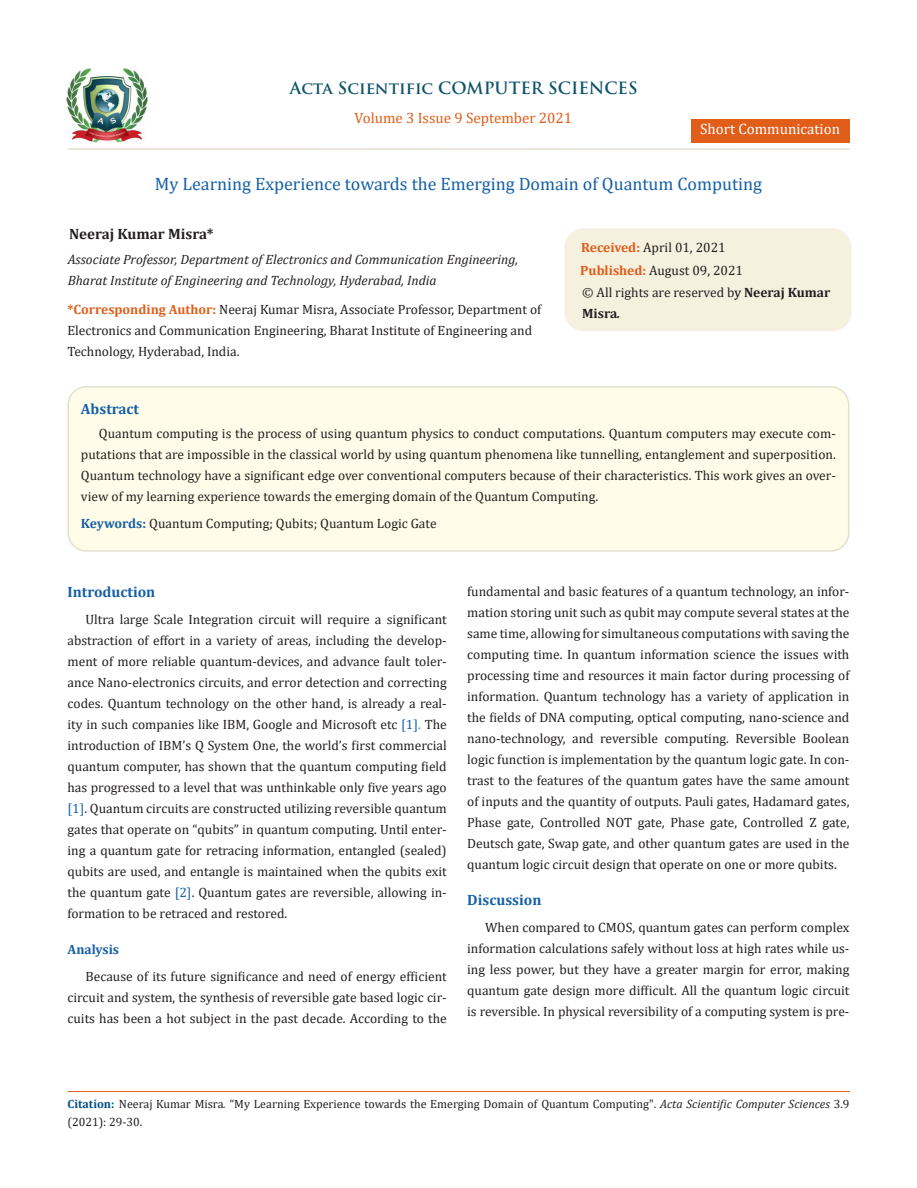
<style>
.page{position:relative;width:917px;height:1188px;background:#fff}
.page>*{position:absolute;margin:0;border:0;box-sizing:border-box;transform-origin:0 0}
.t1{font:18px "Cambria";color:#1560a6}
.t2{font:700 16.5px "Trajan Pro";color:#0e546a}
.t3{font:700 15px "Cambria";color:#1560a6}
.t4{font:15px "Cambria";color:#e05d1a}
.t5{font:15px "Cambria";color:#fff}
.t6{font:700 15px "Cambria";color:#231f20}
.t7{font:13.5px/21px "Cambria";color:#231f20;text-align:justify}
.t8{font:italic 13.5px/21px "Cambria";color:#231f20}
.t9{font:700 13.5px "Cambria";color:#1560a6}
.t10{font:12px/18px "Cambria";color:#231f20}
.s1{font-weight:700;color:#e05d1a}
.s2{color:#000}
.s3{font-weight:700}
.s4{font-weight:700;font-style:italic}
.s5{font-weight:700;color:#1560a6}
.s6{color:#1560a6}
.s7{color:#4472c4}
.s8{font-weight:700;color:#035089}
.s9{font-style:italic}
</style>
<div class="page">
<img style="left:67px;top:68px;width:80px;height:74px">
<div style="left:690px;top:119px;width:159px;height:23px;background:#e05d1a"></div>
<div style="left:565px;top:229px;width:285px;height:101px;background:#f6f0df;border-radius:18px"></div>
<div style="left:564px;top:228px;width:287px;height:103px;border:2px solid #f6f0df;border-radius:18px"></div>
<div style="left:68px;top:387px;width:780px;height:164px;background:#fffde9;border-radius:18px"></div>
<div style="left:67px;top:386px;width:782px;height:166px;border:2px solid #e5dfce;border-radius:18px"></div>
<hr style="left:68px;top:1091px;width:781px;height:1px;background:#e05d1a">
<hr style="left:67px;top:148px;width:782px;height:2px;background:#e5dfce">
<p class="t2" style="left:290px;top:77px;width:349px">Acta Scientific COMPUTER SCIENCES</p>
<p class="t4" style="left:354px;top:109px;width:219px">Volume 3 Issue 9 September 2021</p>
<p class="t5" style="left:700px;top:120px;width:141px">Short Communication</p>
<p class="t1" style="left:155px;top:173px;width:609px">My Learning Experience towards the Emerging Domain of Quantum Computing</p>
<p class="t6" style="left:69px;top:223px;width:146px">Neeraj Kumar Misra*</p>
<p class="t8" style="left:68px;top:248px;width:452px">Associate Professor, Department of Electronics and Communication Engineering,<br>Bharat Institute of Engineering and Technology, Hyderabad, India</p>
<p class="t7" style="left:67px;top:299px;width:475px;text-align:left"><span class="s1">*Corresponding Author:</span> Neeraj Kumar Misra, Associate Professor, Department of<br>Electronics and Communication Engineering, Bharat Institute of Engineering and<br>Technology, Hyderabad, India.</p>
<p class="t7" style="left:581px;top:237px;width:146px"><span class="s1">Received:</span> April 01, 2021</p>
<p class="t7" style="left:580px;top:260px;width:164px"><span class="s1">Published:</span> August 09, 2021</p>
<p class="t7" style="left:582px;top:282px;width:250px">© All rights are reserved b<span class="s2">y</span> <span class="s3">Neeraj Kumar<br>Misra</span><span class="s4">.</span></p>
<p class="t3" style="left:81px;top:398px;width:60px">Abstract</p>
<p class="t7" style="left:81px;top:423px;width:756px;text-indent:18px">Quantum computing is the process of using quantum physics to conduct computations. Quantum computers may execute com&shy;putations that are impossible in the classical world by using quantum phenomena like tunnelling, entanglement and superposition.<br>Quantum technology have a significant edge over conventional computers because of their characteristics. This work gives an over&shy;view of my learning experience towards the emerging domain of the Quantum Computing.</p>
<p class="t7" style="left:81px;top:513px;width:357px"><span class="s5">Keywords:</span> Quantum Computing; Qubits; Quantum Logic Gate</p>
<p class="t3" style="left:68px;top:581px;width:89px">Introduction</p>
<p class="t7" style="left:68px;top:609px;width:381px;text-indent:18px">Ultra large Scale Integration circuit will require a significant abstraction of effort in a variety of areas, including the develop&shy;ment of more reliable quantum-devices, and advance fault toler&shy;ance Nano-electronics circuits, and error detection and correcting codes. Quantum technology on the other hand, is already a real&shy;ity in such companies like IBM, Google and Microsoft etc <span class="s6">[1]</span><span class="s7">.</span> The introduction of IBM’s Q System One, the world’s first commercial quantum computer, has shown that the quantum computing field has progressed to a level that was unthinkable only five years ago <span class="s6">[1]</span>. Quantum circuits are constructed utilizing reversible quantum gates that operate on “qubits” in quantum computing. Until enter&shy;ing a quantum gate for retracing information, entangled (sealed) qubits are used, and entangle is maintained when the qubits exit the quantum gate <span class="s6">[2]</span>. Quantum gates are reversible, allowing in&shy;formation to be retraced and restored.</p>
<p class="t9" style="left:68px;top:940px;width:53px">Analysis</p>
<p class="t7" style="left:68px;top:966px;width:381px;text-indent:18px">Because of its future significance and need of energy efficient circuit and system, the synthesis of reversible gate based logic cir&shy;cuits has been a hot subject in the past decade. According to the</p>
<p class="t7" style="left:467px;top:580px;width:384px">fundamental and basic features of a quantum technology, an infor&shy;mation storing unit such as qubit may compute several states at the same time, allowing for simultaneous computations with saving the computing time. In quantum information science the issues with processing time and resources it main factor during processing of information. Quantum technology has a variety of application in the fields of DNA computing, optical computing, nano-science and nano-technology, and reversible computing. Reversible Boolean logic function is implementation by the quantum logic gate. In con&shy;trast to the features of the quantum gates have the same amount of inputs and the quantity of outputs. Pauli gates, Hadamard gates, Phase gate, Controlled NOT gate, Phase gate, Controlled Z gate, Deutsch gate, Swap gate, and other quantum gates are used in the quantum logic circuit design that operate on one or more qubits.</p>
<p class="t3" style="left:467px;top:889px;width:76px">Discussion</p>
<p class="t7" style="left:467px;top:916px;width:384px;text-indent:18px">When compared to CMOS, quantum gates can perform complex information calculations safely without loss at high rates while us&shy;ing less power, but they have a greater margin for error, making quantum gate design more difficult. All the quantum logic circuit is reversible. In physical reversibility of a computing system is pre-</p>
<p class="t10" style="left:68px;top:1095px;width:783px"><span class="s8">Citation:</span> Neeraj Kumar Misra<span class="s9">.</span> “My Learning Experience towards the Emerging Domain of Quantum Computing". <span class="s9">Acta Scientific Computer Sciences</span> 3.9 (2021): 29-30.</p>
</div>
